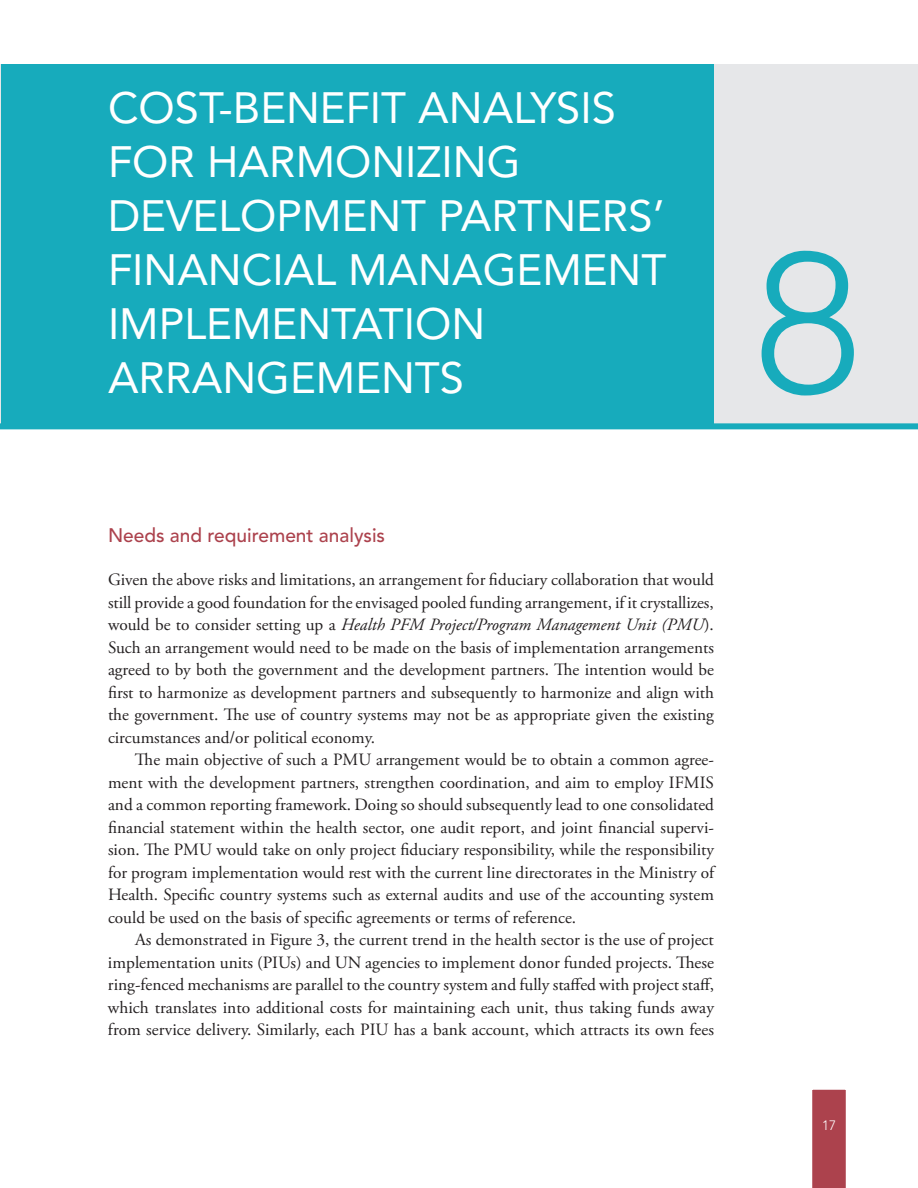
<style>
.page{position:relative;width:918px;height:1188px;background:#fff}
.page>*{position:absolute;margin:0;border:0;box-sizing:border-box;transform-origin:0 0}
.t1{font:300 201.3px "Helvetica LT Std";color:#17abbc}
.t2{font:43.5px/54px "Avenir LT Std";color:#fff}
.t3{font:500 19.5px "Avenir LT Std";color:#ac424d}
.t4{font:17.25px/22.5px "Adobe Garamond Pro";color:#231f20;text-align:justify}
.t5{font:300 13.5px "Avenir LT Std";color:#fff}
.s1{font-style:italic}
</style>
<div class="page">
<div style="left:812px;top:1089px;width:34px;height:99px;background:#ac424d"></div>
<div style="left:0;top:64px;width:918px;height:362px;background:#e6e7e9"></div>
<div style="left:0;top:423px;width:918px;height:6px;background:#17abbc"></div>
<div style="left:1px;top:64px;width:713px;height:362px;background:#17abbc"></div>
<h2 class="t2" style="left:108px;top:81px;width:560px">COST-BENEFIT ANALYSIS<br>FOR HARMONIZING<br>DEVELOPMENT PARTNERS’<br>FINANCIAL MANAGEMENT<br>IMPLEMENTATION<br>ARRANGEMENTS</h2>
<h1 class="t1" style="left:753px;top:196px;width:111px">8</h1>
<p class="t3" style="left:108px;top:524px;width:279px">Needs and requirement analysis</p>
<p class="t4" style="left:108px;top:569px;width:608px">Given the above risks and limitations, an arrangement for fiduciary collaboration that would still provide a good foundation for the envisaged pooled funding arrangement, if it crystallizes, would be to consider setting up a <span class="s1">Health PFM Project/Program Management Unit (PMU</span>).<br>Such an arrangement would need to be made on the basis of implementation arrangements agreed to by both the government and the development partners. The intention would be first to harmonize as development partners and subsequently to harmonize and align with the government. The use of country systems may not be as appropriate given the existing circumstances and/or political economy.</p>
<p class="t4" style="left:108px;top:749px;width:608px;text-indent:27px">The main objective of such a PMU arrangement would be to obtain a common agree&shy;ment with the development partners, strengthen coordination, and aim to employ IFMIS and a common reporting framework. Doing so should subsequently lead to one consolidated financial statement within the health sector, one audit report, and joint financial supervi&shy;sion. The PMU would take on only project fiduciary responsibility, while the responsibility for program implementation would rest with the current line directorates in the Ministry of Health. Specific country systems such as external audits and use of the accounting system could be used on the basis of specific agreements or terms of reference.</p>
<p class="t4" style="left:108px;top:929px;width:608px;text-indent:27px">As demonstrated in Figure 3, the current trend in the health sector is the use of project implementation units (PIUs) and UN agencies to implement donor funded projects. These ring-fenced mechanisms are parallel to the country system and fully staffed with project staff, which translates into additional costs for maintaining each unit, thus taking funds away from service delivery. Similarly, each PIU has a bank account, which attracts its own fees</p>
<p class="t5" style="left:822px;top:1117px;width:16px">17</p>
</div>
